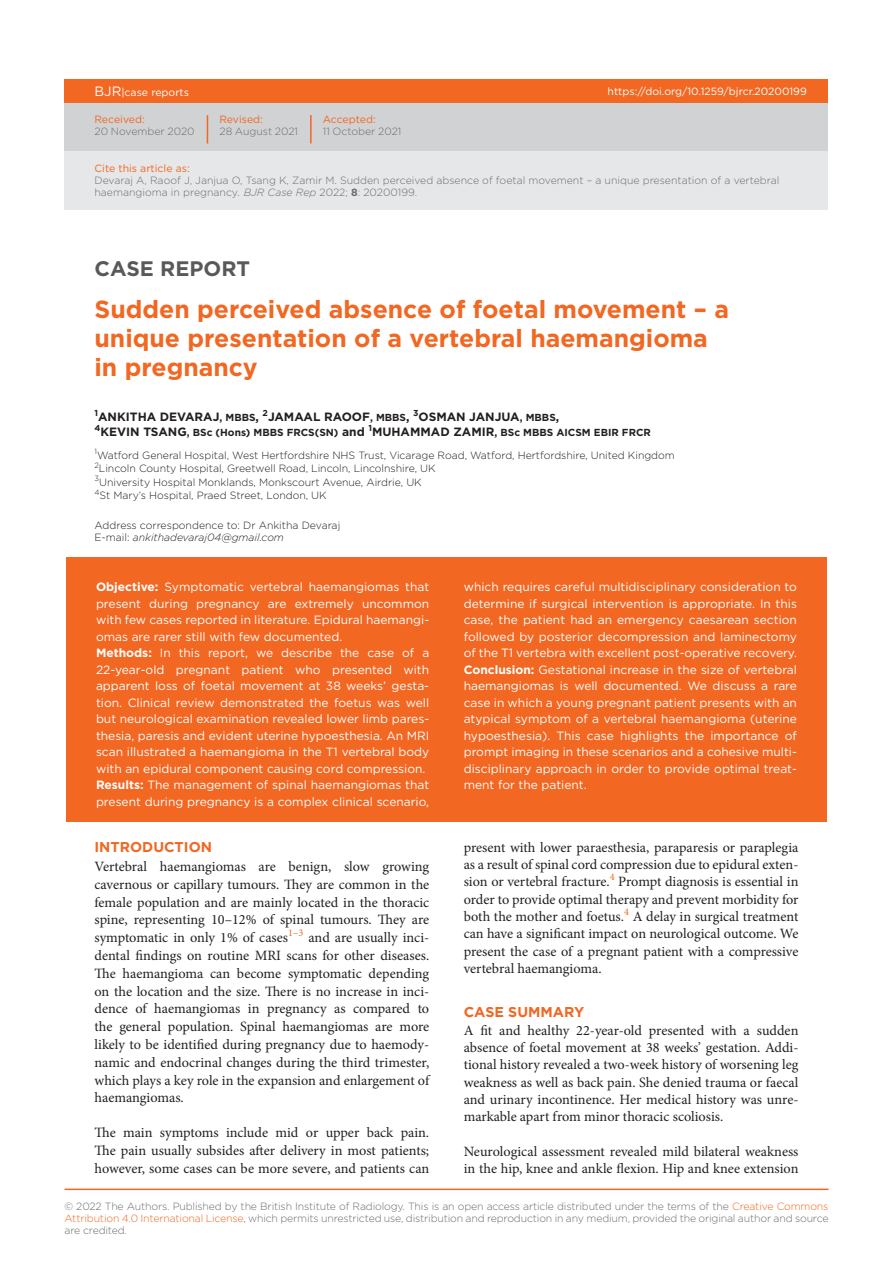
<style>
.page{position:relative;width:893px;height:1263px;background:#fff}
.page>*{position:absolute;margin:0;border:0;box-sizing:border-box;transform-origin:0 0}
.t1{font:700 24.75px/29.2px "Gotham";color:#f26722}
.t2{font:700 21px "Gotham";color:#58595b}
.t3{font:14.25px/17.9px "Minion Pro";color:#231f20;text-align:justify}
.t4{font:700 14.25px "Gotham";color:#f26722}
.t5{font:12px/16.5px "Gotham";color:#fff}
.t6{font:700 12px "Gotham";color:#231f20}
.t7{font:300 10.5px/12px "Gotham";color:#6c6d70;text-align:justify}
.t8{font:300 10.5px/13.5px "Gotham";letter-spacing:-.005em;color:#231f20}
.t9{font:10.5px "Gotham";color:#fff}
.t10{font:10.5px "Gotham";color:#f26722}
.t11{font:700 10.2px "Gotham";color:#231f20}
.s1{font-size:13.5px}
.s2{font-style:italic}
.s3{font-weight:700}
.s4{font-size:10.2px}
.s5{font-size:12px}
.s6{color:#f26722}
</style>
<div class="page">
<div style="left:64px;top:79px;width:764px;height:24px;background:#f26722"></div>
<hr style="left:65px;top:1188px;width:763px;height:2px;background:#f26722">
<div style="left:64px;top:135px;width:764px;height:75px;background:#e6e7e9"></div>
<div style="left:64px;top:103px;width:764px;height:47px;background:#d1d2d4"></div>
<hr style="left:310px;top:115px;width:2px;height:28px;background:#f26722">
<svg style="left:207px;top:115px;width:1px;height:29px"></svg>
<div style="left:66px;top:558px;width:761px;height:264px;background:#f26722"></div>
<p class="t9" style="left:94px;top:85px;width:96px"><span class="s1">BJR</span>|case reports</p>
<p class="t10" style="left:94px;top:113px;width:52px">Received:</p>
<p class="t7" style="left:94px;top:125px;width:102px">20 November 2020</p>
<p class="t10" style="left:219px;top:113px;width:45px">Revised:</p>
<p class="t7" style="left:219px;top:125px;width:80px">28 August 2021</p>
<p class="t10" style="left:323px;top:113px;width:54px">Accepted:</p>
<p class="t7" style="left:323px;top:125px;width:80px">11 October 2021</p>
<p class="t9" style="left:608px;top:85px;width:201px">https://doi.org/10.1259/bjrcr.20200199</p>
<p class="t10" style="left:94px;top:162px;width:97px">Cite this article as:</p>
<p class="t7" style="left:94px;top:174px;width:686px">Devaraj A, Raoof J, Janjua O, Tsang K, Zamir M. Sudden perceived absence of foetal movement – a unique presentation of a vertebral haemangioma in pregnancy<span class="s2">. BJR Case Rep</span> 2022; <span class="s3">8</span>: 20200199.</p>
<h2 class="t2" style="left:94px;top:254px;width:157px">CASE REPORT</h2>
<h1 class="t1" style="left:94px;top:294px;width:636px">Sudden perceived absence of foetal movement – a unique presentation of a vertebral haemangioma in pregnancy</h1>
<p class="t6" style="left:94px;top:409px;width:466px"><sup>1</sup>ANKITHA DEVARAJ<span class="s4">, MBBS</span>, <sup>2</sup>JAMAAL RAOOF<span class="s4">, MBBS</span>, <sup>3</sup>OSMAN JANJUA<span class="s4">, MBBS</span>,</p>
<p class="t11" style="left:94px;top:426px;width:558px"><sup>4</sup><span class="s5">KEVIN TSANG</span>, BSc (Hons) MBBS FRCS(SN) <span class="s5">and</span> <sup>1</sup><span class="s5">MUHAMMAD ZAMIR</span>, BSc MBBS AICSM EBIR FRCR</p>
<p class="t8" style="left:94px;top:448px;width:582px"><sup>1</sup>Watford General Hospital, West Hertfordshire NHS Trust, Vicarage Road, Watford, Hertfordshire, United Kingdom <sup>2</sup>Lincoln County Hospital, Greetwell Road, Lincoln, Lincolnshire, UK<br><sup>3</sup>University Hospital Monklands, Monkscourt Avenue, Airdrie, UK<br><sup>4</sup>St Mary’s Hospital, Praed Street, London, UK</p>
<p class="t8" style="left:94px;top:519px;width:247px;line-height:12px">Address correspondence to: Dr Ankitha Devaraj<br>E-mail: <span class="s2">ankithadevaraj04@gmail.com</span></p>
<p class="t5" style="left:96px;top:579px;width:335px"><span class="s3">Objective:</span> Symptomatic vertebral haemangiomas that present during pregnancy are extremely uncommon with few cases reported in literature. Epidural haemangi&shy;omas are rarer still with few documented.<br><span class="s3">Methods:</span> In this report, we describe the case of a 22-year-old pregnant patient who presented with apparent loss of foetal movement at 38 weeks’ gesta&shy;tion. Clinical review demonstrated the foetus was well but neurological examination revealed lower limb pares&shy;thesia, paresis and evident uterine hypoesthesia. An MRI scan illustrated a haemangioma in the T1 vertebral body with an epidural component causing cord compression.<br><span class="s3">Results:</span> The management of spinal haemangiomas that present during pregnancy is a complex clinical scenario,</p>
<p class="t5" style="left:464px;top:579px;width:335px;text-align:justify">which requires careful multidisciplinary consideration to determine if surgical intervention is appropriate. In this case, the patient had an emergency caesarean section followed by posterior decompression and laminectomy of the T1 vertebra with excellent post-operative recovery.<br><span class="s3">Conclusion:</span> Gestational increase in the size of vertebral haemangiomas is well documented. We discuss a rare case in which a young pregnant patient presents with an atypical symptom of a vertebral haemangioma (uterine hypoesthesia). This case highlights the importance of prompt imaging in these scenarios and a cohesive multi&shy;disciplinary approach in order to provide optimal treat&shy;ment for the patient.</p>
<p class="t4" style="left:94px;top:837px;width:119px">INTRODUCTION</p>
<p class="t3" style="left:94px;top:857px;width:336px">Vertebral haemangiomas are benign, slow growing cavernous or capillary tumours. They are common in the female population and are mainly located in the thoracic spine, representing 10–12% of spinal tumours. They are symptomatic in only 1% of cases<sup>1–3</sup> and are usually inci&shy;dental findings on routine MRI scans for other diseases.<br>The haemangioma can become symptomatic depending on the location and the size. There is no increase in inci&shy;dence of haemangiomas in pregnancy as compared to the general population. Spinal haemangiomas are more likely to be identified during pregnancy due to haemody&shy;namic and endocrinal changes during the third trimester, which plays a key role in the expansion and enlargement of haemangiomas.</p>
<p class="t3" style="left:95px;top:1124px;width:336px">The main symptoms include mid or upper back pain.<br>The pain usually subsides after delivery in most patients; however, some cases can be more severe, and patients can</p>
<p class="t3" style="left:464px;top:838px;width:336px;line-height:17.4px">present with lower paraesthesia, paraparesis or paraplegia as a result of spinal cord compression due to epidural exten&shy;sion or vertebral fracture.<sup>4</sup> Prompt diagnosis is essential in order to provide optimal therapy and prevent morbidity for both the mother and foetus.<sup>4</sup> A delay in surgical treatment can have a significant impact on neurological outcome. We present the case of a pregnant patient with a compressive vertebral haemangioma.</p>
<p class="t4" style="left:464px;top:1002px;width:122px">CASE SUMMARY</p>
<p class="t3" style="left:464px;top:1021px;width:336px;line-height:17.4px">A fit and healthy 22-year-old presented with a sudden absence of foetal movement at 38 weeks’ gestation. Addi&shy;tional history revealed a two-week history of worsening leg weakness as well as back pain. She denied trauma or faecal and urinary incontinence. Her medical history was unre&shy;markable apart from minor thoracic scoliosis.</p>
<p class="t3" style="left:464px;top:1143px;width:336px;line-height:17.4px">Neurological assessment revealed mild bilateral weakness in the hip, knee and ankle flexion. Hip and knee extension</p>
<p class="t7" style="left:64px;top:1200px;width:765px">© 2022 The Authors. Published by the British Institute of Radiology. This is an open access article distributed under the terms of the <span class="s6">Creative Commons Attribution 4.0 International License</span>, which permits unrestricted use, distribution and reproduction in any medium, provided the original author and source are credited.</p>
</div>
